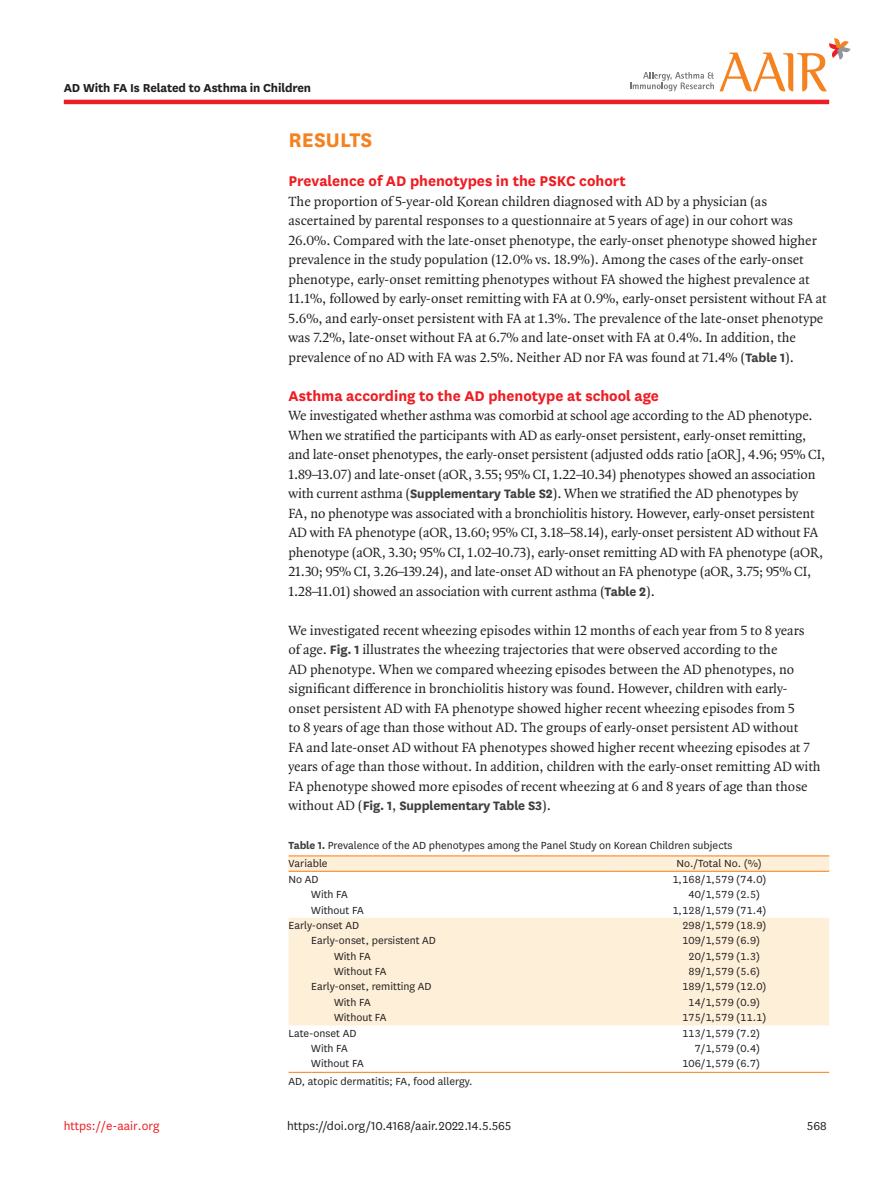
<style>
.page{position:relative;width:893px;height:1191px;background:#fff}
.page>*{position:absolute;margin:0;border:0;box-sizing:border-box;transform-origin:0 0}
.body_title1{font:700 23.1px "National";color:#f58220}
.body_title2{font:700 16.5px "National";color:#ee1d23}
.body_title2_stacked{font:700 16.5px "National";color:#ee1d23}
.body_p_first{font:14.25px/19.5px "Quadraat OT";letter-spacing:-.01em;color:#231f20}
.body_p{font:14.25px/19.5px "Quadraat OT";color:#231f20}
.doi_running_footer{font:13.5px "National";color:#231f20}
.alt-title-type{font:700 13.5px "National";letter-spacing:-.01em;color:#231f20}
.t1{font:13.5px "National";color:#ee1d23}
.tbody_entry{font:12px "National";color:#231f20}
.table-wrap_caption{font:12px "National";color:#231f20}
.table-wrap-foot_p_fi{font:12px "National";color:#231f20}
.thead_entry{font:12px "National";color:#231f20}
.s1{font-family:"National";font-weight:700;color:#3e3e3f}
.s2{font-weight:700;color:#3e3e3f}
</style>
<div class="page">
<hr style="left:64px;top:100px;width:765px;height:4px;background:#ee1d23">
<svg style="left:630px;top:38px;width:220px;height:53px"></svg>
<svg style="left:289px;top:856px;width:540px;height:169px;fill:#feefd8"></svg>
<svg style="left:289px;top:855px;width:45px;height:1px"></svg>
<hr style="left:334px;top:855px;width:275px;height:1px;background:#f58220">
<hr style="left:609px;top:855px;width:220px;height:1px;background:#f58220">
<svg style="left:289px;top:870px;width:45px;height:1px"></svg>
<hr style="left:334px;top:870px;width:275px;height:1px;background:#f58220">
<hr style="left:609px;top:870px;width:220px;height:1px;background:#f58220">
<svg style="left:289px;top:1071px;width:45px;height:1px"></svg>
<hr style="left:334px;top:1071px;width:275px;height:1px;background:#f58220">
<hr style="left:609px;top:1071px;width:220px;height:1px;background:#f58220">
<p class="alt-title-type" style="left:64px;top:78px;width:249px">AD With FA Is Related to Asthma in Children</p>
<p class="body_title1" style="left:289px;top:124px;width:85px">RESULTS</p>
<p class="body_title2_stacked" style="left:289px;top:169px;width:339px">Prevalence of AD phenotypes in the PSKC cohort</p>
<p class="body_p_first" style="left:289px;top:191px;width:539px">The proportion of 5-year-old Korean children diagnosed with AD by a physician (as ascertained by parental responses to a questionnaire at 5 years of age) in our cohort was 26.0%. Compared with the late-onset phenotype, the early-onset phenotype showed higher prevalence in the study population (12.0% vs. 18.9%). Among the cases of the early-onset phenotype, early-onset remitting phenotypes without FA showed the highest prevalence at 11.1%, followed by early-onset remitting with FA at 0.9%, early-onset persistent without FA at 5.6%, and early-onset persistent with FA at 1.3%. The prevalence of the late-onset phenotype was 7.2%, late-onset without FA at 6.7% and late-onset with FA at 0.4%. In addition, the prevalence of no AD with FA was 2.5%. Neither AD nor FA was found at 71.4% (<span class="s1">Table 1</span>).</p>
<p class="body_title2" style="left:289px;top:384px;width:372px">Asthma according to the AD phenotype at school age</p>
<p class="body_p_first" style="left:289px;top:406px;width:538px">We investigated whether asthma was comorbid at school age according to the AD phenotype.<br>When we stratified the participants with AD as early-onset persistent, early-onset remitting, and late-onset phenotypes, the early-onset persistent (adjusted odds ratio [aOR], 4.96; 95% CI, 1.89–13.07) and late-onset (aOR, 3.55; 95% CI, 1.22–10.34) phenotypes showed an association with current asthma (<span class="s1">Supplementary Table S2</span>). When we stratified the AD phenotypes by<br>FA, no phenotype was associated with a bronchiolitis history. However, early-onset persistent AD with FA phenotype (aOR, 13.60; 95% CI, 3.18–58.14), early-onset persistent AD without FA phenotype (aOR, 3.30; 95% CI, 1.02–10.73), early-onset remitting AD with FA phenotype (aOR, 21.30; 95% CI, 3.26–139.24), and late-onset AD without an FA phenotype (aOR, 3.75; 95% CI, 1.28–11.01) showed an association with current asthma (<span class="s1">Table 2</span>).</p>
<p class="body_p" style="left:289px;top:620px;width:534px">We investigated recent wheezing episodes within 12 months of each year from 5 to 8 years<br>of age. <span class="s1">Fig. 1</span> illustrates the wheezing trajectories that were observed according to the<br>AD phenotype. When we compared wheezing episodes between the AD phenotypes, no significant difference in bronchiolitis history was found. However, children with early&shy;onset persistent AD with FA phenotype showed higher recent wheezing episodes from 5<br>to 8 years of age than those without AD. The groups of early-onset persistent AD without<br>FA and late-onset AD without FA phenotypes showed higher recent wheezing episodes at 7 years of age than those without. In addition, children with the early-onset remitting AD with FA phenotype showed more episodes of recent wheezing at 6 and 8 years of age than those without AD (<span class="s1">Fig. 1</span>, <span class="s1">Supplementary Table S3</span>).</p>
<p class="table-wrap_caption" style="left:289px;top:838px;width:445px"><span class="s2">Table 1.</span> Prevalence of the AD phenotypes among the Panel Study on Korean Children subjects</p>
<p class="thead_entry" style="left:289px;top:855px;width:41px">Variable</p>
<p class="thead_entry" style="left:676px;top:855px;width:87px">No./Total No. (%)</p>
<p class="tbody_entry" style="left:289px;top:871px;width:32px">No AD</p>
<p class="tbody_entry" style="left:672px;top:871px;width:95px">1,168/1,579 (74.0)</p>
<p class="tbody_entry" style="left:311px;top:886px;width:38px">With FA</p>
<p class="tbody_entry" style="left:688px;top:886px;width:73px">40/1,579 (2.5)</p>
<p class="tbody_entry" style="left:311px;top:902px;width:54px">Without FA</p>
<p class="tbody_entry" style="left:672px;top:902px;width:95px">1,128/1,579 (71.4)</p>
<p class="tbody_entry" style="left:289px;top:917px;width:72px">Early-onset AD</p>
<p class="tbody_entry" style="left:682px;top:917px;width:86px">298/1,579 (18.9)</p>
<p class="tbody_entry" style="left:311px;top:933px;width:126px">Early-onset, persistent AD</p>
<p class="tbody_entry" style="left:682px;top:933px;width:80px">109/1,579 (6.9)</p>
<p class="tbody_entry" style="left:334px;top:948px;width:38px">With FA</p>
<p class="tbody_entry" style="left:688px;top:948px;width:73px">20/1,579 (1.3)</p>
<p class="tbody_entry" style="left:334px;top:963px;width:54px">Without FA</p>
<p class="tbody_entry" style="left:688px;top:963px;width:73px">89/1,579 (5.6)</p>
<p class="tbody_entry" style="left:311px;top:979px;width:122px">Early-onset, remitting AD</p>
<p class="tbody_entry" style="left:682px;top:979px;width:86px">189/1,579 (12.0)</p>
<p class="tbody_entry" style="left:334px;top:994px;width:38px">With FA</p>
<p class="tbody_entry" style="left:688px;top:994px;width:73px">14/1,579 (0.9)</p>
<p class="tbody_entry" style="left:334px;top:1009px;width:54px">Without FA</p>
<p class="tbody_entry" style="left:682px;top:1009px;width:86px">175/1,579 (11.1)</p>
<p class="tbody_entry" style="left:289px;top:1025px;width:69px">Late-onset AD</p>
<p class="tbody_entry" style="left:682px;top:1025px;width:80px">113/1,579 (7.2)</p>
<p class="tbody_entry" style="left:311px;top:1040px;width:38px">With FA</p>
<p class="tbody_entry" style="left:694px;top:1040px;width:67px">7/1,579 (0.4)</p>
<p class="tbody_entry" style="left:311px;top:1055px;width:54px">Without FA</p>
<p class="tbody_entry" style="left:682px;top:1055px;width:80px">106/1,579 (6.7)</p>
<p class="table-wrap-foot_p_fi" style="left:289px;top:1073px;width:186px">AD, atopic dermatitis; FA, food allergy.</p>
<p class="t1" style="left:64px;top:1116px;width:97px">https://e-aair.org</p>
<p class="doi_running_footer" style="left:807px;top:1116px;width:21px">568</p>
<p class="doi_running_footer" style="left:287px;top:1116px;width:226px">https://doi.org/10.4168/aair.2022.14.5.565</p>
</div>
